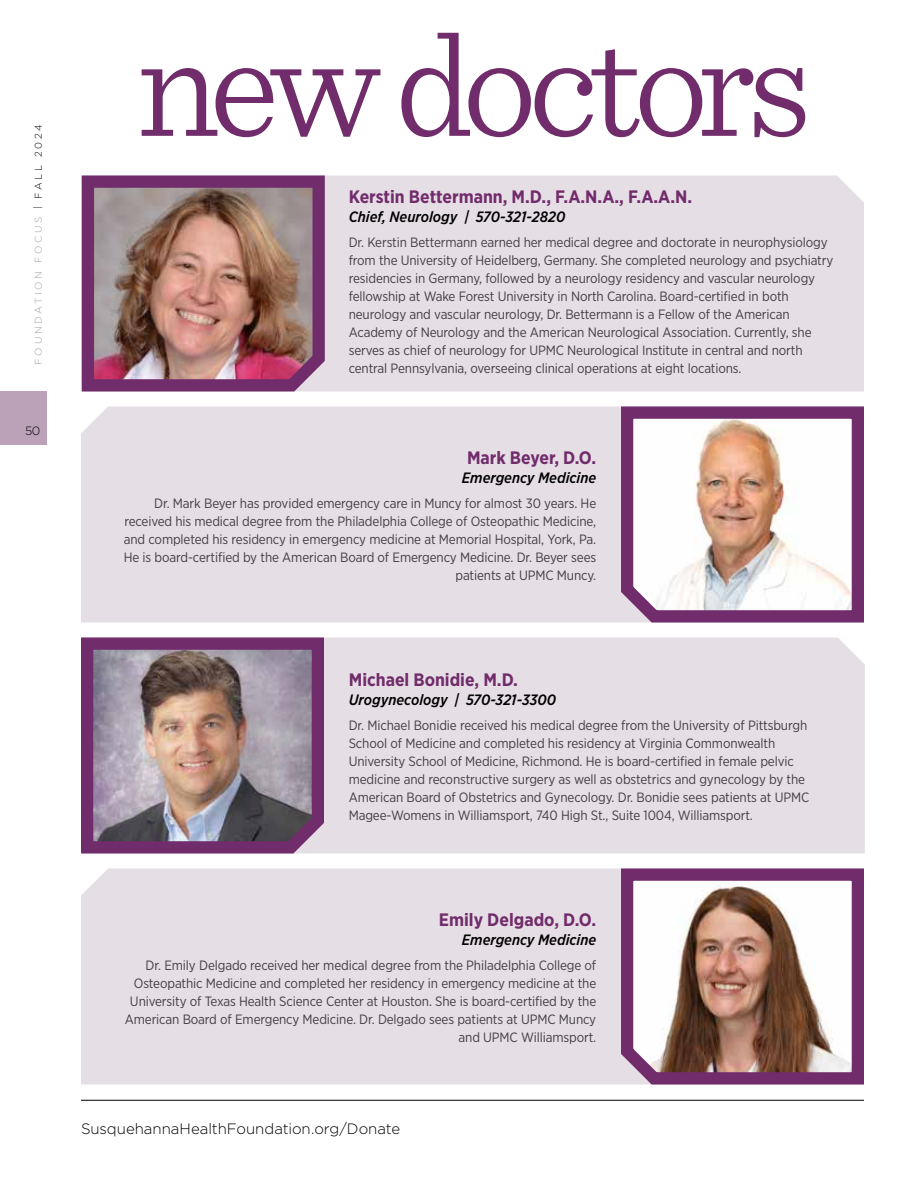
<style>
.page{position:relative;width:918px;height:1188px;background:#fff}
.page>*{position:absolute;margin:0;border:0;box-sizing:border-box;transform-origin:0 0}
.t1{font:300 150px "Sentinel";letter-spacing:-.06em;color:#712c6b}
.t2{font:700 18px "Gotham Narrow";color:#712c6b}
.t3{font:italic 500 15px "Gotham Narrow";color:#000}
.t4{font:300 15px "Gotham HTF";letter-spacing:-.005em;color:#000}
.t5{font:13.5px/18px "Gotham Narrow";letter-spacing:-.01em;color:#414042}
.t6{font:300 12px "Gotham HTF";color:#000}
.t7{font:300 9.75px "Gotham HTF";letter-spacing:.275em;color:#9d9fa2}
.s1{color:#000}
</style>
<div class="page">
<hr style="left:81px;top:1100px;width:783px;height:1px;background:#000">
<div style="left:330px;top:638px;width:535px;height:216px;background:#e6dee5"></div>
<img style="left:81px;top:637px;width:249px;height:217px">
<div style="left:331px;top:176px;width:533px;height:216px;background:#e6dee5"></div>
<img style="left:81px;top:175px;width:250px;height:217px">
<div style="left:81px;top:406px;width:534px;height:216px;background:#e6dee5"></div>
<div style="left:81px;top:868px;width:534px;height:216px;background:#e6dee5"></div>
<svg style="left:615px;top:406px;width:249px;height:217px"></svg>
<svg style="left:615px;top:868px;width:249px;height:217px"></svg>
<div style="left:0;top:392px;width:47px;height:54px;background:#bca2b9"></div>
<p class="t7" style="left:33px;top:364px;width:241px;rotate:-90deg">FOUNDATION FOCUS <span class="s1">| FALL 2024</span></p>
<p class="t6" style="left:25px;top:425px;width:17px">50</p>
<h1 class="t1" style="left:137px;top:-26px;width:676px">new doctors</h1>
<h2 class="t2" style="left:349px;top:185px;width:345px">Kerstin Bettermann, M.D., F.A.N.A., F.A.A.N.</h2>
<p class="t3" style="left:349px;top:208px;width:218px">Chief, Neurology | 570-321-2820</p>
<p class="t5" style="left:349px;top:233px;width:486px">Dr. Kerstin Bettermann earned her medical degree and doctorate in neurophysiology from the University of Heidelberg, Germany. She completed neurology and psychiatry residencies in Germany, followed by a neurology residency and vascular neurology fellowship at Wake Forest University in North Carolina. Board-certified in both neurology and vascular neurology, Dr. Bettermann is a Fellow of the American Academy of Neurology and the American Neurological Association. Currently, she serves as chief of neurology for UPMC Neurological Institute in central and north central Pennsylvania, overseeing clinical operations at eight locations.</p>
<h2 class="t2" style="left:467px;top:446px;width:131px">Mark Beyer, D.O.</h2>
<p class="t3" style="left:462px;top:468px;width:136px">Emergency Medicine</p>
<p class="t5" style="left:124px;top:494px;width:474px;text-align:right">Dr. Mark Beyer has provided emergency care in Muncy for almost 30 years. He received his medical degree from the Philadelphia College of Osteopathic Medicine, and completed his residency in emergency medicine at Memorial Hospital, York, Pa.<br>He is board-certified by the American Board of Emergency Medicine. Dr. Beyer sees patients at UPMC Muncy.</p>
<h2 class="t2" style="left:349px;top:668px;width:171px">Michael Bonidie, M.D.</h2>
<p class="t3" style="left:349px;top:690px;width:209px">Urogynecology | 570-321-3300</p>
<p class="t5" style="left:349px;top:716px;width:462px">Dr. Michael Bonidie received his medical degree from the University of Pittsburgh School of Medicine and completed his residency at Virginia Commonwealth University School of Medicine, Richmond. He is board-certified in female pelvic medicine and reconstructive surgery as well as obstetrics and gynecology by the American Board of Obstetrics and Gynecology. Dr. Bonidie sees patients at UPMC Magee-Womens in Williamsport, 740 High St., Suite 1004, Williamsport.</p>
<h2 class="t2" style="left:439px;top:908px;width:159px">Emily Delgado, D.O.</h2>
<p class="t3" style="left:462px;top:930px;width:136px">Emergency Medicine</p>
<p class="t5" style="left:125px;top:956px;width:473px;text-align:right">Dr. Emily Delgado received her medical degree from the Philadelphia College of Osteopathic Medicine and completed her residency in emergency medicine at the University of Texas Health Science Center at Houston. She is board-certified by the American Board of Emergency Medicine. Dr. Delgado sees patients at UPMC Muncy and UPMC Williamsport.</p>
<p class="t4" style="left:81px;top:1120px;width:321px">SusquehannaHealthFoundation.org/Donate</p>
</div>
